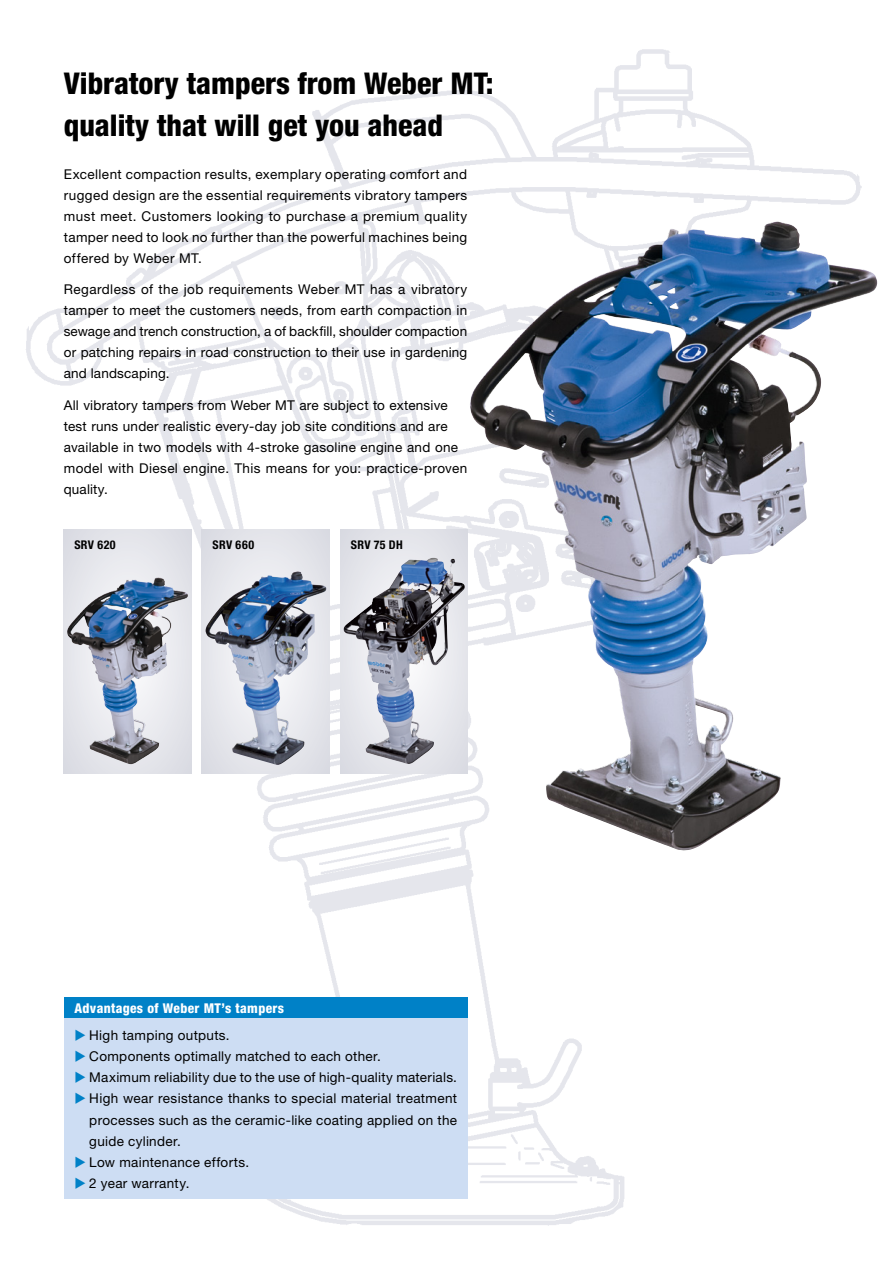
<style>
.page{position:relative;width:893px;height:1263px;background:#fff}
.page>*{position:absolute;margin:0;border:0;box-sizing:border-box;transform-origin:0 0}
.t1{font:800 condensed 30px/42.5px "Helvetica Neue LT Pro";color:#000}
.t2{font:13.5px/21px "Helvetica Neue LT Pro";letter-spacing:.02em;color:#000;text-align:justify}
.t3{font:800 condensed 13.5px "Helvetica Neue LT Pro";letter-spacing:.025em;color:#fff}
.t4{font:700 condensed 12px "Helvetica Neue LT Pro";letter-spacing:.03em;color:#000}
.s1{color:#0081c7}
</style>
<div class="page">
<img style="left:26px;top:49px;width:852px;height:1177px">
<div style="left:64px;top:997px;width:404px;height:21px;background:#0081c7"></div>
<div style="left:64px;top:529px;width:127px;height:245px;background:#e4e5ea"></div>
<img style="left:67px;top:578px;width:92px;height:186px">
<svg style="left:202px;top:529px;width:128px;height:245px;background:#ced0d7"></svg>
<img style="left:205px;top:571px;width:91px;height:172px">
<svg style="left:340px;top:529px;width:127px;height:245px;background:#cdced5"></svg>
<img style="left:344px;top:558px;width:88px;height:185px">
<div style="left:64px;top:1018px;width:404px;height:181px;background:#cdddf3"></div>
<img style="left:467px;top:223px;width:314px;height:628px">
<h1 class="t1" style="left:64px;top:61px;width:431px">Vibratory tampers from Weber MT: quality that will get you ahead</h1>
<p class="t2" style="left:64px;top:163px;width:405px">Excellent compaction results, exemplary operating comfort and rugged design are the essential requirements vibratory tampers must meet. Customers looking to purchase a premium quality tamper need to look no further than the powerful machines being offered by Weber MT.</p>
<p class="t2" style="left:64px;top:279px;width:405px">Regardless of the job requirements Weber MT has a vibratory tamper to meet the customers needs, from earth compaction in sewage and trench construction, a of backfill, shoulder compaction or patching repairs in road construction to their use in gardening and landscaping.</p>
<p class="t2" style="left:64px;top:394px;width:405px;text-align:left">All vibratory tampers from Weber MT are subject to extensive test runs under realistic every-day job site conditions and are available in two models with 4-stroke gasoline engine and one model with Diesel engine. This means for you: practice-proven quality.</p>
<p class="t4" style="left:74px;top:537px;width:43px">SRV 620</p>
<p class="t4" style="left:213px;top:537px;width:43px">SRV 660</p>
<p class="t4" style="left:351px;top:537px;width:54px">SRV 75 DH</p>
<p class="t3" style="left:74px;top:999px;width:211px">Advantages of Weber MT’s tampers</p>
<p class="t2" style="left:74px;top:1024px;width:157px"><span class="s1">◆</span> High tamping outputs.</p>
<p class="t2" style="left:74px;top:1045px;width:308px"><span class="s1">◆</span> Components optimally matched to each other.</p>
<p class="t2" style="left:74px;top:1066px;width:384px"><span class="s1">◆</span> Maximum reliability due to the use of high-quality materials.</p>
<p class="t2" style="left:89px;top:1088px;width:369px;text-indent:-15px"><span class="s1">◆</span> High wear resistance thanks to special material treatment processes such as the ceramic-like coating applied on the guide cylinder.</p>
<p class="t2" style="left:74px;top:1151px;width:176px"><span class="s1">◆</span> Low maintenance efforts.</p>
<p class="t2" style="left:74px;top:1173px;width:117px"><span class="s1">◆</span> 2 year warranty.</p>
</div>
